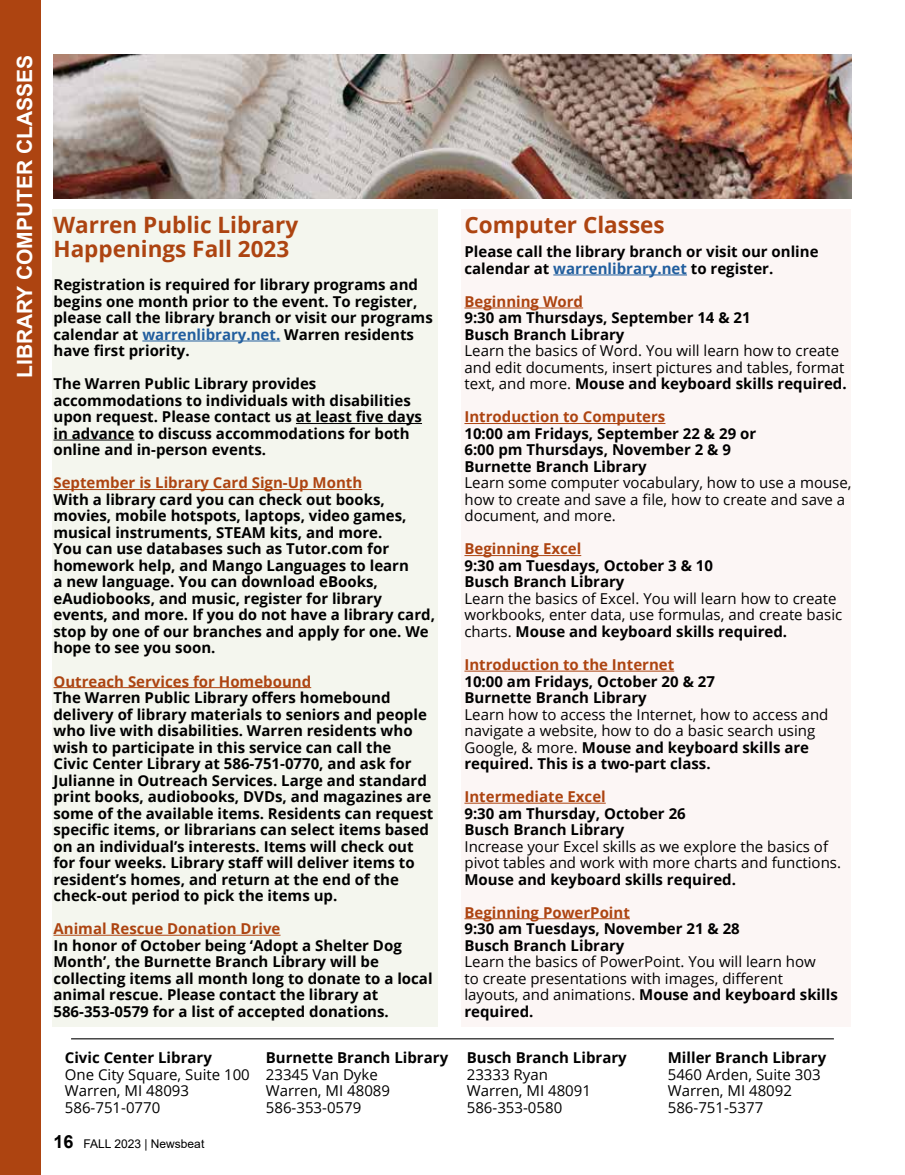
<style>
.page{position:relative;width:905px;height:1175px;background:#fff}
.page>*{position:absolute;margin:0;border:0;box-sizing:border-box;transform-origin:0 0}
.t1{font:700 22.5px/24px "Open Sans";color:#ad4411}
.t2{font:700 21px "Arial";color:#fff}
.t3{font:700 15px/16.5px "Open Sans";color:#000}
.t4{font:15px/16.5px "Open Sans";color:#000}
.t5{font:700 15px "Open Sans";color:#ad4411}
.t6{font:12px "Arial";color:#000}
.s1{color:#215e9e}
.s2{font-weight:700;font-size:18px}
.s3{font-weight:700}
</style>
<div class="page">
<div style="left:0;top:0;width:40px;height:1174px;background:#ad4411"></div>
<hr style="left:71px;top:1038px;width:762px;height:1px;background:#000">
<div style="left:461px;top:209px;width:389px;height:817px;background:#fcf6f5"></div>
<div style="left:53px;top:209px;width:385px;height:817px;background:#f4f6ee"></div>
<hr style="left:553px;top:274px;width:134px;height:1px;background:#215e9e">
<hr style="left:464px;top:307px;width:119px;height:1px;background:#ad4411">
<hr style="left:464px;top:423px;width:201px;height:1px;background:#ad4411">
<hr style="left:464px;top:555px;width:117px;height:1px;background:#ad4411">
<hr style="left:464px;top:670px;width:210px;height:1px;background:#ad4411">
<hr style="left:464px;top:802px;width:141px;height:1px;background:#ad4411">
<hr style="left:464px;top:918px;width:166px;height:1px;background:#ad4411">
<hr style="left:142px;top:340px;width:138px;height:1px;background:#215e9e">
<hr style="left:296px;top:423px;width:126px;height:1px;background:#000">
<hr style="left:53px;top:439px;width:81px;height:1px;background:#000">
<hr style="left:53px;top:489px;width:309px;height:1px;background:#ad4411">
<hr style="left:53px;top:687px;width:258px;height:1px;background:#ad4411">
<hr style="left:53px;top:934px;width:227px;height:1px;background:#ad4411">
<img style="left:54px;top:54px;width:797px;height:144px">
<h2 class="t2" style="left:10px;top:378px;width:325px;rotate:-90deg">LIBRARY COMPUTER CLASSES</h2>
<h1 class="t1" style="left:53px;top:212px;width:246px">Warren Public Library<br>Happenings Fall 2023</h1>
<p class="t3" style="left:53px;top:276px;width:381px">Registration is required for library programs and begins one month prior to the event. To register, please call the library branch or visit our programs calendar at <span class="s1">warrenlibrary.net.</span> Warren residents have first priority.</p>
<p class="t3" style="left:53px;top:375px;width:370px">The Warren Public Library provides accommodations to individuals with disabilities upon request. Please contact us at least five days in advance to discuss accommodations for both online and in-person events.</p>
<p class="t5" style="left:53px;top:472px;width:310px">September is Library Card Sign-Up Month</p>
<p class="t3" style="left:53px;top:491px;width:383px">With a library card you can check out books, movies, mobile hotspots, laptops, video games, musical instruments, STEAM kits, and more.<br>You can use databases such as Tutor.com for homework help, and Mango Languages to learn<br>a new language. You can download eBooks, eAudiobooks, and music, register for library events, and more. If you do not have a library card, stop by one of our branches and apply for one. We hope to see you soon.</p>
<p class="t5" style="left:53px;top:670px;width:259px">Outreach Services for Homebound</p>
<p class="t3" style="left:53px;top:689px;width:381px">The Warren Public Library offers homebound delivery of library materials to seniors and people who live with disabilities. Warren residents who wish to participate in this service can call the<br>Civic Center Library at 586-751-0770, and ask for Julianne in Outreach Services. Large and standard print books, audiobooks, DVDs, and magazines are some of the available items. Residents can request specific items, or librarians can select items based on an individual’s interests. Items will check out for four weeks. Library staff will deliver items to resident’s homes, and return at the end of the check-out period to pick the items up.</p>
<p class="t5" style="left:53px;top:918px;width:228px">Animal Rescue Donation Drive</p>
<p class="t3" style="left:53px;top:936px;width:380px">In honor of October being ‘Adopt a Shelter Dog Month’, the Burnette Branch Library will be collecting items all month long to donate to a local animal rescue. Please contact the library at 586-353-0579 for a list of accepted donations.</p>
<p class="t3" style="left:65px;top:1049px;width:148px">Civic Center Library</p>
<p class="t4" style="left:65px;top:1065px;width:186px">One City Square, Suite 100<br>Warren, MI 48093<br>586-751-0770</p>
<p class="t6" style="left:53px;top:1135px;width:152px"><span class="s2">16</span> FALL 2023 | Newsbeat</p>
<p class="t3" style="left:266px;top:1049px;width:184px">Burnette Branch Library</p>
<p class="t4" style="left:266px;top:1065px;width:126px">23345 Van Dyke<br>Warren, MI 48089<br>586-353-0579</p>
<h1 class="t1" style="left:464px;top:212px;width:202px">Computer Classes</h1>
<p class="t3" style="left:464px;top:243px;width:355px">Please call the library branch or visit our online calendar at <span class="s1">warrenlibrary.net</span> to register.</p>
<p class="t5" style="left:464px;top:291px;width:120px">Beginning Word</p>
<p class="t3" style="left:464px;top:309px;width:288px">9:30 am Thursdays, September 14 &amp; 21<br>Busch Branch Library</p>
<p class="t4" style="left:464px;top:342px;width:383px">Learn the basics of Word. You will learn how to create and edit documents, insert pictures and tables, format text, and more. <span class="s3">Mouse and keyboard skills required.</span></p>
<p class="t5" style="left:464px;top:406px;width:202px">Introduction to Computers</p>
<p class="t3" style="left:464px;top:425px;width:293px">10:00 am Fridays, September 22 &amp; 29 or<br>6:00 pm Thursdays, November 2 &amp; 9<br>Burnette Branch Library</p>
<p class="t4" style="left:464px;top:474px;width:388px">Learn some computer vocabulary, how to use a mouse, how to create and save a file, how to create and save a document, and more.</p>
<p class="t5" style="left:464px;top:538px;width:118px">Beginning Excel</p>
<p class="t3" style="left:464px;top:557px;width:250px">9:30 am Tuesdays, October 3 &amp; 10<br>Busch Branch Library</p>
<p class="t4" style="left:464px;top:590px;width:379px">Learn the basics of Excel. You will learn how to create workbooks, enter data, use formulas, and create basic charts. <span class="s3">Mouse and keyboard skills required.</span></p>
<p class="t5" style="left:464px;top:654px;width:211px">Introduction to the Internet</p>
<p class="t3" style="left:464px;top:672px;width:252px">10:00 am Fridays, October 20 &amp; 27<br>Burnette Branch Library</p>
<p class="t4" style="left:464px;top:705px;width:365px">Learn how to access the Internet, how to access and navigate a website, how to do a basic search using Google, &amp; more. <span class="s3">Mouse and keyboard skills are required. This is a two-part class.</span></p>
<p class="t5" style="left:464px;top:786px;width:143px">Intermediate Excel</p>
<p class="t3" style="left:464px;top:804px;width:223px">9:30 am Thursday, October 26<br>Busch Branch Library</p>
<p class="t4" style="left:464px;top:837px;width:378px">Increase your Excel skills as we explore the basics of pivot tables and work with more charts and functions.</p>
<p class="t3" style="left:464px;top:870px;width:273px">Mouse and keyboard skills required.</p>
<p class="t5" style="left:464px;top:901px;width:167px">Beginning PowerPoint</p>
<p class="t3" style="left:464px;top:920px;width:277px">9:30 am Tuesdays, November 21 &amp; 28<br>Busch Branch Library</p>
<p class="t4" style="left:464px;top:953px;width:375px">Learn the basics of PowerPoint. You will learn how<br>to create presentations with images, different layouts, and animations. <span class="s3">Mouse and keyboard skills required.</span></p>
<p class="t3" style="left:467px;top:1049px;width:161px">Busch Branch Library</p>
<p class="t4" style="left:467px;top:1065px;width:126px">23333 Ryan<br>Warren, MI 48091<br>586-353-0580</p>
<p class="t3" style="left:667px;top:1049px;width:160px">Miller Branch Library</p>
<p class="t4" style="left:667px;top:1065px;width:154px">5460 Arden, Suite 303<br>Warren, MI 48092<br>586-751-5377</p>
</div>
